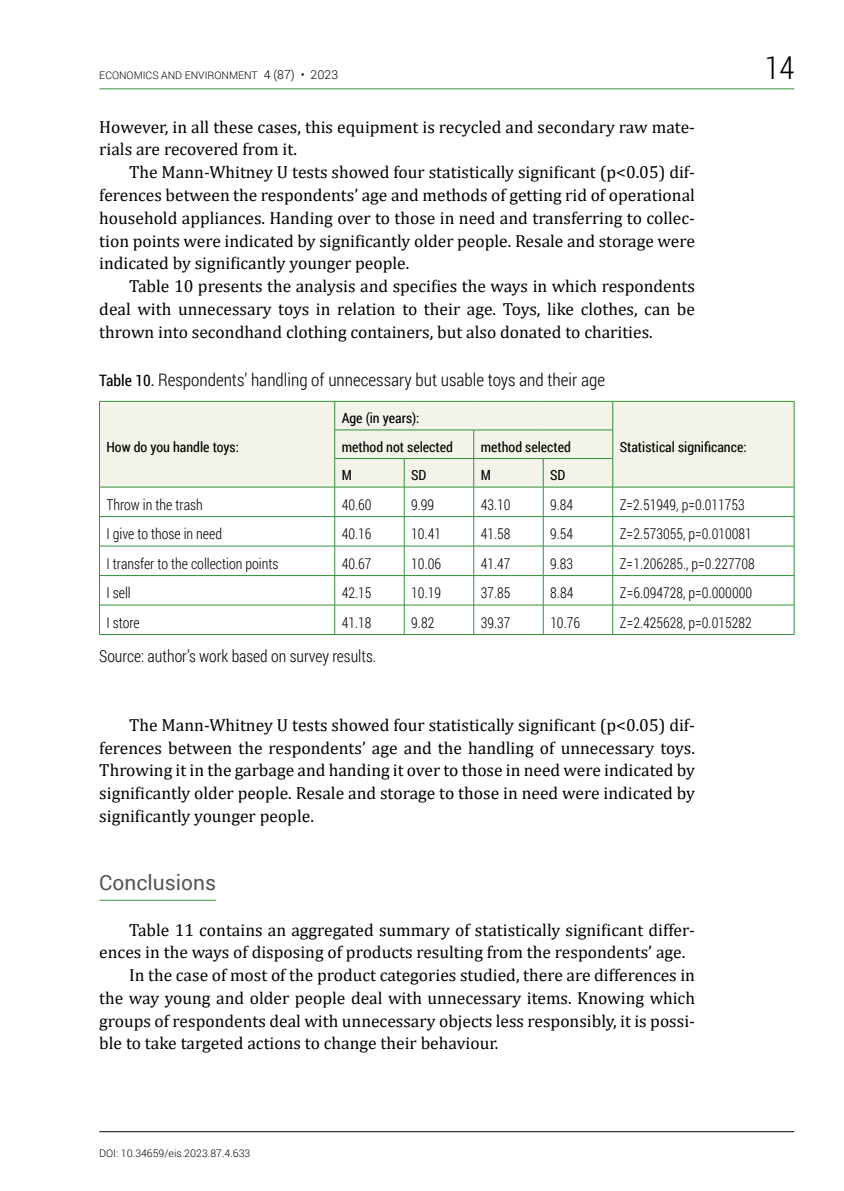
<style>
.page{position:relative;width:844px;height:1191px;background:#fff}
.page>*{position:absolute;margin:0;border:0;box-sizing:border-box;transform-origin:0 0}
.t1{font:300 31.5px "Roboto Condensed";color:#000}
.t2{font:21px "Roboto";color:#565656}
.t3{font:17.5px/22.8px "Cambria";color:#000;text-align:justify}
.t4{font:300 17.5px "Roboto Condensed";color:#000}
.t5{font:300 16.62px "Roboto Condensed";color:#000;scale:.96 1}
.t6{font:300 14.88px "Roboto Condensed";color:#000;scale:.95 1}
.t7{font:14px/28.5px "Roboto Condensed";color:#000}
.t8{font:300 10.5px "Roboto";color:#000}
.s1{font-size:12.25px}
.s2{font-weight:400;font-size:15.75px}
</style>
<div class="page">
<hr style="left:99px;top:89px;width:695px;height:1px;background:#329137">
<hr style="left:99px;top:1131px;width:695px;height:1px;background:#000">
<hr style="left:99px;top:900px;width:117px;height:1px;background:#329137">
<div style="left:100px;top:402px;width:693px;height:85px;background:#f4f3ea"></div>
<hr style="left:99px;top:401px;width:235px;height:1px;background:#329137">
<hr style="left:334px;top:401px;width:70px;height:1px;background:#329137">
<hr style="left:404px;top:401px;width:69px;height:1px;background:#329137">
<hr style="left:473px;top:401px;width:70px;height:1px;background:#329137">
<hr style="left:543px;top:401px;width:69px;height:1px;background:#329137">
<hr style="left:612px;top:401px;width:182px;height:1px;background:#329137">
<hr style="left:334px;top:429px;width:70px;height:1px;background:#329137">
<hr style="left:404px;top:429px;width:69px;height:1px;background:#329137">
<hr style="left:473px;top:429px;width:70px;height:1px;background:#329137">
<hr style="left:543px;top:429px;width:69px;height:1px;background:#329137">
<hr style="left:334px;top:458px;width:70px;height:1px;background:#329137">
<hr style="left:404px;top:458px;width:69px;height:1px;background:#329137">
<hr style="left:473px;top:458px;width:70px;height:1px;background:#329137">
<hr style="left:543px;top:458px;width:69px;height:1px;background:#329137">
<hr style="left:99px;top:487px;width:235px;height:1px;background:#329137">
<hr style="left:334px;top:487px;width:70px;height:1px;background:#329137">
<hr style="left:404px;top:487px;width:69px;height:1px;background:#329137">
<hr style="left:473px;top:487px;width:70px;height:1px;background:#329137">
<hr style="left:543px;top:487px;width:69px;height:1px;background:#329137">
<hr style="left:612px;top:487px;width:182px;height:1px;background:#329137">
<hr style="left:99px;top:516px;width:235px;height:1px;background:#329137">
<hr style="left:334px;top:516px;width:70px;height:1px;background:#329137">
<hr style="left:404px;top:516px;width:69px;height:1px;background:#329137">
<hr style="left:473px;top:516px;width:70px;height:1px;background:#329137">
<hr style="left:543px;top:516px;width:69px;height:1px;background:#329137">
<hr style="left:612px;top:516px;width:182px;height:1px;background:#329137">
<hr style="left:99px;top:546px;width:235px;height:1px;background:#329137">
<hr style="left:334px;top:546px;width:70px;height:1px;background:#329137">
<hr style="left:404px;top:546px;width:69px;height:1px;background:#329137">
<hr style="left:473px;top:546px;width:70px;height:1px;background:#329137">
<hr style="left:543px;top:546px;width:69px;height:1px;background:#329137">
<hr style="left:612px;top:546px;width:182px;height:1px;background:#329137">
<hr style="left:99px;top:575px;width:235px;height:1px;background:#329137">
<hr style="left:334px;top:575px;width:70px;height:1px;background:#329137">
<hr style="left:404px;top:575px;width:69px;height:1px;background:#329137">
<hr style="left:473px;top:575px;width:70px;height:1px;background:#329137">
<hr style="left:543px;top:575px;width:69px;height:1px;background:#329137">
<hr style="left:612px;top:575px;width:182px;height:1px;background:#329137">
<hr style="left:99px;top:605px;width:235px;height:1px;background:#329137">
<svg style="left:99px;top:401px;width:1px;height:233px"></svg>
<hr style="left:334px;top:605px;width:70px;height:1px;background:#329137">
<svg style="left:334px;top:401px;width:1px;height:233px"></svg>
<hr style="left:404px;top:605px;width:69px;height:1px;background:#329137">
<svg style="left:404px;top:459px;width:1px;height:175px"></svg>
<hr style="left:473px;top:605px;width:70px;height:1px;background:#329137">
<svg style="left:473px;top:430px;width:1px;height:204px"></svg>
<hr style="left:543px;top:605px;width:69px;height:1px;background:#329137">
<svg style="left:543px;top:459px;width:1px;height:175px"></svg>
<hr style="left:612px;top:605px;width:182px;height:1px;background:#329137">
<svg style="left:612px;top:401px;width:1px;height:233px"></svg>
<svg style="left:793px;top:401px;width:1px;height:233px"></svg>
<hr style="left:99px;top:634px;width:235px;height:1px;background:#329137">
<hr style="left:334px;top:634px;width:70px;height:1px;background:#329137">
<hr style="left:404px;top:634px;width:69px;height:1px;background:#329137">
<hr style="left:473px;top:634px;width:70px;height:1px;background:#329137">
<hr style="left:543px;top:634px;width:69px;height:1px;background:#329137">
<hr style="left:612px;top:634px;width:182px;height:1px;background:#329137">
<p class="t8" style="left:99px;top:68px;width:240px">ECONOMICS AND ENVIRONMENT <span class="s1">4 (87) • 2023</span></p>
<h1 class="t1" style="left:764px;top:46px;width:31px">14</h1>
<p class="t3" style="left:99px;top:115px;width:597px">However, in all these cases, this equipment is recycled and secondary raw mate&shy;rials are recovered from it.</p>
<p class="t3" style="left:99px;top:161px;width:597px;text-indent:30px">The Mann-Whitney U tests showed four statistically significant (p&lt;0.05) dif&shy;ferences between the respondents’ age and methods of getting rid of operational household appliances. Handing over to those in need and transferring to collec&shy;tion points were indicated by significantly older people. Resale and storage were indicated by significantly younger people.</p>
<p class="t3" style="left:99px;top:275px;width:597px;text-indent:30px">Table 10 presents the analysis and specifies the ways in which respondents deal with unnecessary toys in relation to their age. Toys, like clothes, can be thrown into secondhand clothing containers, but also donated to charities.</p>
<p class="t4" style="left:99px;top:368px;width:507px"><span class="s2">Table 10.</span> Respondents’ handling of unnecessary but usable toys and their age</p>
<p class="t7" style="left:106px;top:432px;width:134px">How do you handle toys:</p>
<p class="t7" style="left:341px;top:403px;width:113px">Age (in years): method not selected</p>
<p class="t7" style="left:480px;top:432px;width:92px">method selected</p>
<p class="t7" style="left:619px;top:432px;width:128px">Statistical significance:</p>
<p class="t7" style="left:341px;top:460px;width:12px">M</p>
<p class="t7" style="left:411px;top:460px;width:17px">SD</p>
<p class="t7" style="left:480px;top:460px;width:12px">M</p>
<p class="t7" style="left:550px;top:460px;width:17px">SD</p>
<p class="t6" style="left:106px;top:494px;width:103px">Throw in the trash</p>
<p class="t6" style="left:341px;top:494px;width:33px">40.60</p>
<p class="t6" style="left:411px;top:494px;width:26px">9.99</p>
<p class="t6" style="left:480px;top:494px;width:33px">43.10</p>
<p class="t6" style="left:550px;top:494px;width:26px">9.84</p>
<p class="t6" style="left:619px;top:494px;width:133px">Z=2.51949, p=0.011753</p>
<p class="t6" style="left:106px;top:523px;width:123px">I give to those in need</p>
<p class="t6" style="left:341px;top:523px;width:33px">40.16</p>
<p class="t6" style="left:411px;top:523px;width:33px">10.41</p>
<p class="t6" style="left:480px;top:523px;width:33px">41.58</p>
<p class="t6" style="left:550px;top:523px;width:26px">9.54</p>
<p class="t6" style="left:619px;top:523px;width:141px">Z=2.573055, p=0.010081</p>
<p class="t6" style="left:106px;top:553px;width:182px">I transfer to the collection points</p>
<p class="t6" style="left:341px;top:553px;width:33px">40.67</p>
<p class="t6" style="left:411px;top:553px;width:33px">10.06</p>
<p class="t6" style="left:480px;top:553px;width:33px">41.47</p>
<p class="t6" style="left:550px;top:553px;width:26px">9.83</p>
<p class="t6" style="left:619px;top:553px;width:144px">Z=1.206285., p=0.227708</p>
<p class="t6" style="left:106px;top:582px;width:27px">I sell</p>
<p class="t6" style="left:341px;top:582px;width:33px">42.15</p>
<p class="t6" style="left:411px;top:582px;width:33px">10.19</p>
<p class="t6" style="left:480px;top:582px;width:33px">37.85</p>
<p class="t6" style="left:550px;top:582px;width:26px">8.84</p>
<p class="t6" style="left:619px;top:582px;width:141px">Z=6.094728, p=0.000000</p>
<p class="t6" style="left:106px;top:612px;width:36px">I store</p>
<p class="t6" style="left:342px;top:612px;width:33px">41.18</p>
<p class="t6" style="left:411px;top:612px;width:26px">9.82</p>
<p class="t6" style="left:480px;top:612px;width:33px">39.37</p>
<p class="t6" style="left:550px;top:612px;width:33px">10.76</p>
<p class="t6" style="left:619px;top:612px;width:140px">Z=2.425628, p=0.015282</p>
<p class="t5" style="left:99px;top:645px;width:290px">Source: author’s work based on survey results.</p>
<p class="t3" style="left:99px;top:713px;width:597px;text-indent:30px">The Mann-Whitney U tests showed four statistically significant (p&lt;0.05) dif&shy;ferences between the respondents’ age and the handling of unnecessary toys.<br>Throwing it in the garbage and handing it over to those in need were indicated by significantly older people. Resale and storage to those in need were indicated by significantly younger people.</p>
<p class="t2" style="left:99px;top:868px;width:118px">Conclusions</p>
<p class="t3" style="left:129px;top:918px;width:567px">Table 11 contains an aggregated summary of statistically significant differ-</p>
<p class="t3" style="left:99px;top:941px;width:587px">ences in the ways of disposing of products resulting from the respondents’ age.</p>
<p class="t3" style="left:129px;top:963px;width:567px">In the case of most of the product categories studied, there are differences in</p>
<p class="t3" style="left:99px;top:986px;width:597px">the way young and older people deal with unnecessary items. Knowing which</p>
<p class="t3" style="left:99px;top:1009px;width:597px">groups of respondents deal with unnecessary objects less responsibly, it is possi-</p>
<p class="t3" style="left:99px;top:1032px;width:400px">ble to take targeted actions to change their behaviour.</p>
<p class="t8" style="left:99px;top:1146px;width:152px">DOI: 10.34659/eis.2023.87.4.633</p>
</div>
